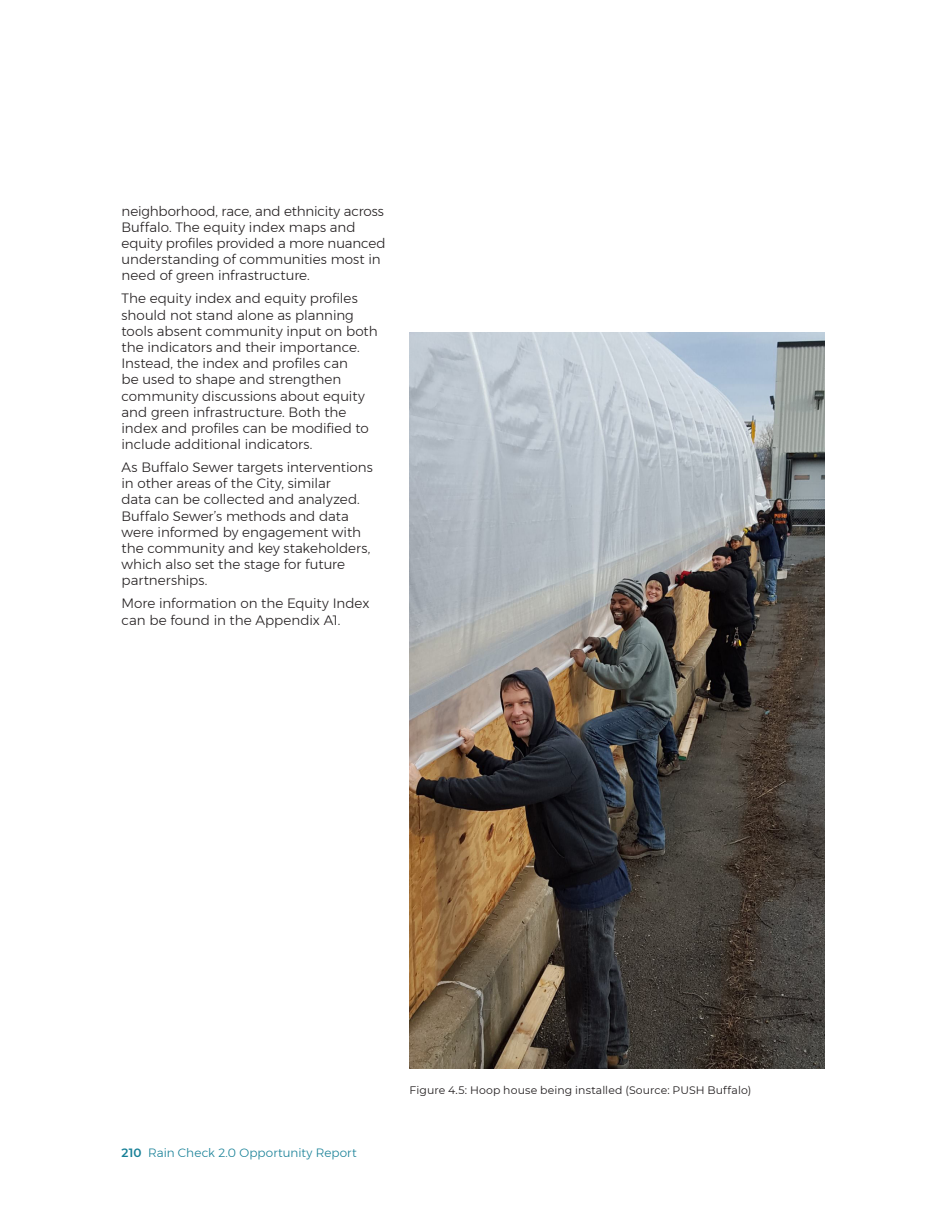
<style>
.page{position:relative;width:932px;height:1215px;background:#fff}
.page>*{position:absolute;margin:0;border:0;box-sizing:border-box;transform-origin:0 0}
.t1{font:300 13.5px/16.2px "Montserrat";color:#231f20}
.t2{font:300 12px "Montserrat";letter-spacing:.005em;color:#178097}
.t3{font:10.8px "Montserrat";letter-spacing:.01em;color:#231f20}
.s1{font-weight:600}
</style>
<div class="page">
<img style="left:409px;top:332px;width:415px;height:737px">
<p class="t1" style="left:122px;top:202px;width:265px">neighborhood, race, and ethnicity across Buffalo. The equity index maps and equity profiles provided a more nuanced understanding of communities most in need of green infrastructure.</p>
<p class="t1" style="left:122px;top:290px;width:257px">The equity index and equity profiles should not stand alone as planning tools absent community input on both the indicators and their importance.<br>Instead, the index and profiles can<br>be used to shape and strengthen community discussions about equity and green infrastructure. Both the index and profiles can be modified to include additional indicators.</p>
<p class="t1" style="left:122px;top:459px;width:253px">As Buffalo Sewer targets interventions in other areas of the City, similar<br>data can be collected and analyzed.<br>Buffalo Sewer’s methods and data were informed by engagement with the community and key stakeholders, which also set the stage for future partnerships.</p>
<p class="t1" style="left:122px;top:595px;width:249px">More information on the Equity Index can be found in the Appendix A1.</p>
<p class="t2" style="left:122px;top:1144px;width:237px"><span class="s1">210</span> Rain Check 2.0 Opportunity Report</p>
<p class="t3" style="left:409px;top:1082px;width:343px">Figure 4.5: Hoop house being installed (Source: PUSH Buffalo)</p>
</div>
